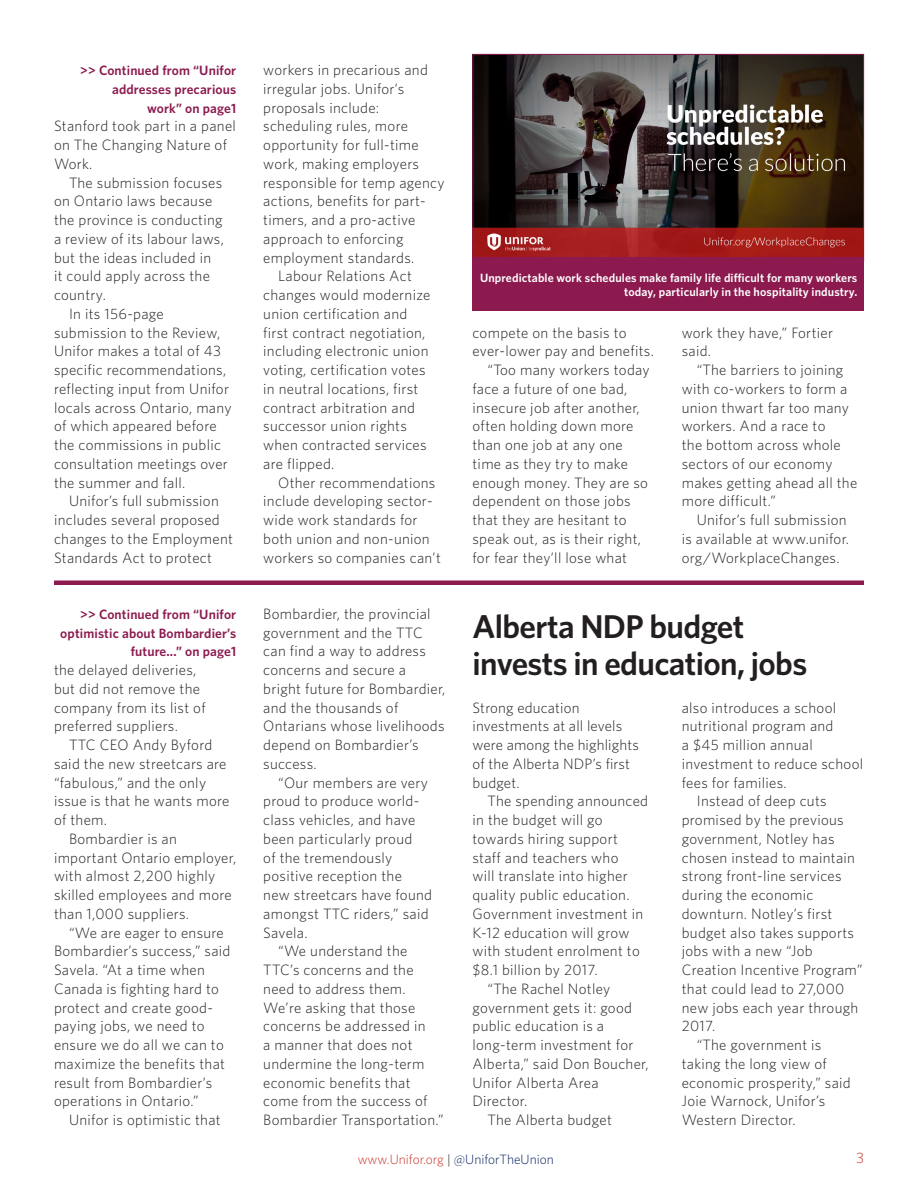
<style>
.page{position:relative;width:918px;height:1188px;background:#fff}
.page>*{position:absolute;margin:0;border:0;box-sizing:border-box;transform-origin:0 0}
.Feature_HED{font:600 33px/37.5px "Whitney";letter-spacing:-.02em;color:#231f20}
.Body_Copy_Indent{font:300 15px/18.8px "Whitney";letter-spacing:.02em;color:#231f20}
.Body_Copy_No_Indent{font:300 15px/18.8px "Whitney";letter-spacing:.01em;color:#231f20}
.Body_Copy_Indent-2{font:300 15px "Whitney";color:#ca3327}
.Continued_on{font:600 13.5px/18.8px "Whitney";letter-spacing:.01em;color:#8c1a4f;text-align:right}
.t1{font:300 13.5px "Whitney";color:#072260}
.Cutline{font:600 12px/13.5px "Whitney";letter-spacing:.01em;color:#fff;text-align:right}
.s1{color:#ca3327}
.s2{color:#231f20}
</style>
<div class="page">
<div style="left:54px;top:580px;width:810px;height:5px;background:#8c1a4f"></div>
<img style="left:474px;top:56px;width:388px;height:202px">
<div style="left:472px;top:258px;width:392px;height:53px;background:#8c1a4f"></div>
<p class="Continued_on" style="left:80px;top:61px;width:157px">&gt;&gt; Continued from “Unifor addresses precarious work” on page1</p>
<p class="Body_Copy_Indent" style="left:54px;top:116px;width:183px">Stanford took part in a panel on The Changing Nature of<br>Work.</p>
<p class="Body_Copy_Indent" style="left:54px;top:172px;width:171px;text-indent:15px">The submission focuses on Ontario laws because the province is conducting a review of its labour laws, but the ideas included in<br>it could apply across the country.</p>
<p class="Body_Copy_Indent" style="left:54px;top:304px;width:179px;text-indent:15px">In its 156-page submission to the Review,<br>Unifor makes a total of 43 specific recommendations, reflecting input from Unifor locals across Ontario, many of which appeared before the commissions in public consultation meetings over the summer and fall.</p>
<p class="Body_Copy_Indent" style="left:54px;top:491px;width:181px;text-indent:15px">Unifor’s full submission includes several proposed changes to the Employment<br>Standards Act to protect</p>
<p class="Continued_on" style="left:60px;top:604px;width:177px">&gt;&gt; Continued from “Unifor optimistic about Bombardier’s future...” on page1</p>
<p class="Body_Copy_Indent" style="left:54px;top:660px;width:153px">the delayed deliveries, but did not remove the company from its list of preferred suppliers.</p>
<p class="Body_Copy_Indent" style="left:54px;top:735px;width:177px;text-indent:15px">TTC CEO Andy Byford said the new streetcars are “fabulous,” and the only issue is that he wants more of them.</p>
<p class="Body_Copy_Indent" style="left:54px;top:829px;width:184px;text-indent:15px">Bombardier is an important Ontario employer, with almost 2,200 highly skilled employees and more than 1,000 suppliers.</p>
<p class="Body_Copy_Indent" style="left:54px;top:922px;width:178px;text-indent:15px">“We are eager to ensure<br>Bombardier’s success,” said<br>Savela. “At a time when<br>Canada is fighting hard to protect and create good&shy;paying jobs, we need to ensure we do all we can to maximize the benefits that result from Bombardier’s operations in Ontario.”</p>
<p class="Body_Copy_Indent" style="left:69px;top:1110px;width:153px">Unifor is optimistic that</p>
<p class="Body_Copy_Indent" style="left:263px;top:60px;width:183px">workers in precarious and irregular jobs. Unifor’s proposals include: scheduling rules, more opportunity for full-time work, making employers responsible for temp agency actions, benefits for part&shy;timers, and a pro-active approach to enforcing employment standards.</p>
<p class="Body_Copy_Indent" style="left:263px;top:266px;width:169px;text-indent:15px">Labour Relations Act changes would modernize union certification and first contract negotiation, including electronic union voting, certification votes in neutral locations, first contract arbitration and successor union rights when contracted services are flipped.</p>
<p class="Body_Copy_Indent" style="left:263px;top:472px;width:179px;text-indent:15px">Other recommendations include developing sector&shy;wide work standards for both union and non-union workers so companies can’t</p>
<p class="Body_Copy_Indent" style="left:263px;top:604px;width:184px">Bombardier, the provincial government and the TTC can find a way to address concerns and secure a bright future for Bombardier, and the thousands of<br>Ontarians whose livelihoods depend on Bombardier’s success.</p>
<p class="Body_Copy_Indent" style="left:263px;top:772px;width:170px;text-indent:15px">“Our members are very proud to produce world&shy;class vehicles, and have been particularly proud<br>of the tremendously positive reception the new streetcars have found amongst TTC riders,” said<br>Savela.</p>
<p class="Body_Copy_Indent" style="left:263px;top:941px;width:182px;text-indent:15px">“We understand the<br>TTC’s concerns and the need to address them.<br>We’re asking that those concerns be addressed in<br>a manner that does not undermine the long-term economic benefits that come from the success of<br>Bombardier Transportation.”</p>
<p class="Cutline" style="left:480px;top:271px;width:379px">Unpredictable work schedules make family life difficult for many workers today, particularly in the hospitality industry.</p>
<p class="Body_Copy_Indent" style="left:472px;top:322px;width:183px">compete on the basis to ever-lower pay and benefits.</p>
<p class="Body_Copy_Indent" style="left:472px;top:360px;width:179px;text-indent:15px">“Too many workers today face a future of one bad, insecure job after another, often holding down more than one job at any one time as they try to make enough money. They are so dependent on those jobs that they are hesitant to speak out, as is their right, for fear they’ll lose what</p>
<p class="Body_Copy_Indent" style="left:682px;top:322px;width:153px">work they have,” Fortier said.</p>
<p class="Body_Copy_Indent" style="left:682px;top:360px;width:177px;text-indent:15px">“The barriers to joining with co-workers to form a union thwart far too many workers. And a race to<br>the bottom across whole sectors of our economy makes getting ahead all the more difficult.”</p>
<p class="Body_Copy_Indent" style="left:682px;top:510px;width:169px;text-indent:15px">Unifor’s full submission is available at www.unifor. org/WorkplaceChanges.</p>
<p class="Feature_HED" style="left:472px;top:607px;width:336px">Alberta NDP budget invests in education, jobs</p>
<p class="Body_Copy_No_Indent" style="left:472px;top:697px;width:168px">Strong education investments at all levels were among the highlights of the Alberta NDP’s first budget.</p>
<p class="Body_Copy_Indent" style="left:472px;top:791px;width:177px;text-indent:15px">The spending announced in the budget will go towards hiring support staff and teachers who<br>will translate into higher quality public education.<br>Government investment in<br>K-12 education will grow with student enrolment to $8.1 billion by 2017.</p>
<p class="Body_Copy_Indent" style="left:472px;top:979px;width:178px;text-indent:15px">“The Rachel Notley government gets it: good public education is a long-term investment for<br>Alberta,” said Don Boucher,<br>Unifor Alberta Area<br>Director.</p>
<p class="Body_Copy_Indent" style="left:488px;top:1110px;width:126px">The Alberta budget</p>
<p class="Body_Copy_Indent" style="left:682px;top:697px;width:183px">also introduces a school nutritional program and<br>a $45 million annual investment to reduce school fees for families.</p>
<p class="Body_Copy_Indent" style="left:682px;top:791px;width:183px;text-indent:15px">Instead of deep cuts promised by the previous government, Notley has chosen instead to maintain strong front-line services during the economic downturn. Notley’s first budget also takes supports jobs with a new “Job<br>Creation Incentive Program” that could lead to 27,000 new jobs each year through<br>2017.</p>
<p class="Body_Copy_Indent" style="left:682px;top:1035px;width:171px;text-indent:15px">“The government is taking the long view of economic prosperity,” said<br>Joie Warnock, Unifor’s<br>Western Director.</p>
<p class="t1" style="left:358px;top:1151px;width:198px"><span class="s1">www.Unifor.org</span> <span class="s2">|</span> @UniforTheUnion</p>
<p class="Body_Copy_Indent-2" style="left:856px;top:1147px;width:9px">3</p>
</div>
